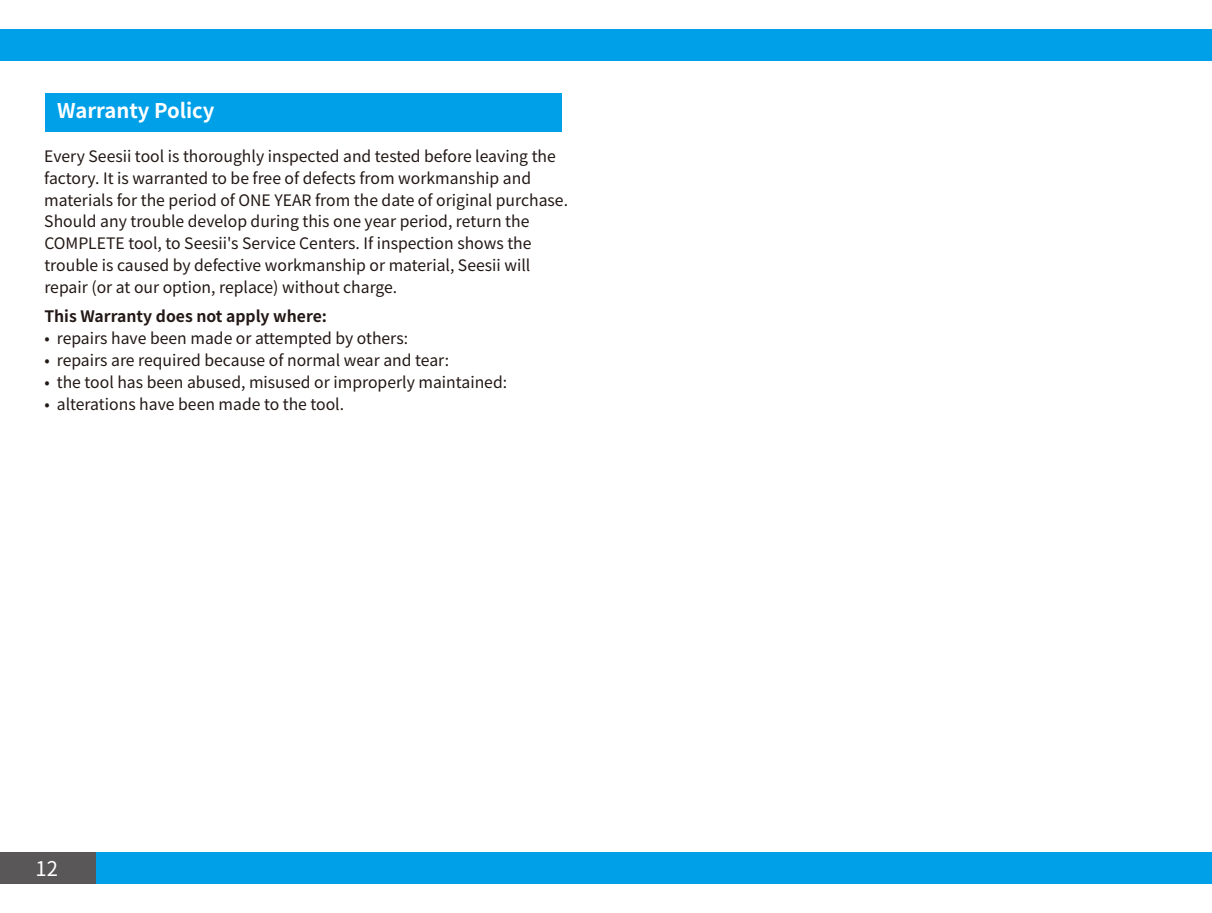
<style>
.page{position:relative;width:1212px;height:913px;background:#fff}
.page>*{position:absolute;margin:0;border:0;box-sizing:border-box;transform-origin:0 0}
.t1{font:700 20.25px "Source Han Sans CN";color:#fff}
.t2{font:20.25px "Source Han Sans CN";color:#fff}
.t3{font:15.75px/21.8px "Source Han Sans CN";color:#221815}
.t4{font:700 15.75px "Source Han Sans CN";color:#221815}
</style>
<div class="page">
<div style="left:45px;top:93px;width:517px;height:38px;background:#00a0e9"></div>
<div style="left:0;top:29px;width:1211px;height:32px;background:#00a0e9"></div>
<div style="left:0;top:852px;width:1211px;height:32px;background:#00a0e9"></div>
<div style="left:0;top:852px;width:95px;height:32px;background:#595757"></div>
<p class="t1" style="left:57px;top:99px;width:159px">Warranty Policy</p>
<p class="t3" style="left:44px;top:145px;width:525px">Every Seesii tool is thoroughly inspected and tested before leaving the factory. It is warranted to be free of defects from workmanship and materials for the period of ONE YEAR from the date of original purchase.<br>Should any trouble develop during this one year period, return the COMPLETE tool, to Seesii's Service Centers. If inspection shows the trouble is caused by defective workmanship or material, Seesii will repair (or at our option, replace) without charge.</p>
<p class="t4" style="left:44px;top:307px;width:284px">This Warranty does not apply where:</p>
<p class="t3" style="left:44px;top:328px;width:365px">• repairs have been made or attempted by others:</p>
<p class="t3" style="left:44px;top:349px;width:406px">• repairs are required because of normal wear and tear:</p>
<p class="t3" style="left:44px;top:371px;width:464px">• the tool has been abused, misused or improperly maintained:</p>
<p class="t3" style="left:44px;top:393px;width:301px">• alterations have been made to the tool.</p>
<p class="t2" style="left:36px;top:856px;width:24px">12</p>
</div>
